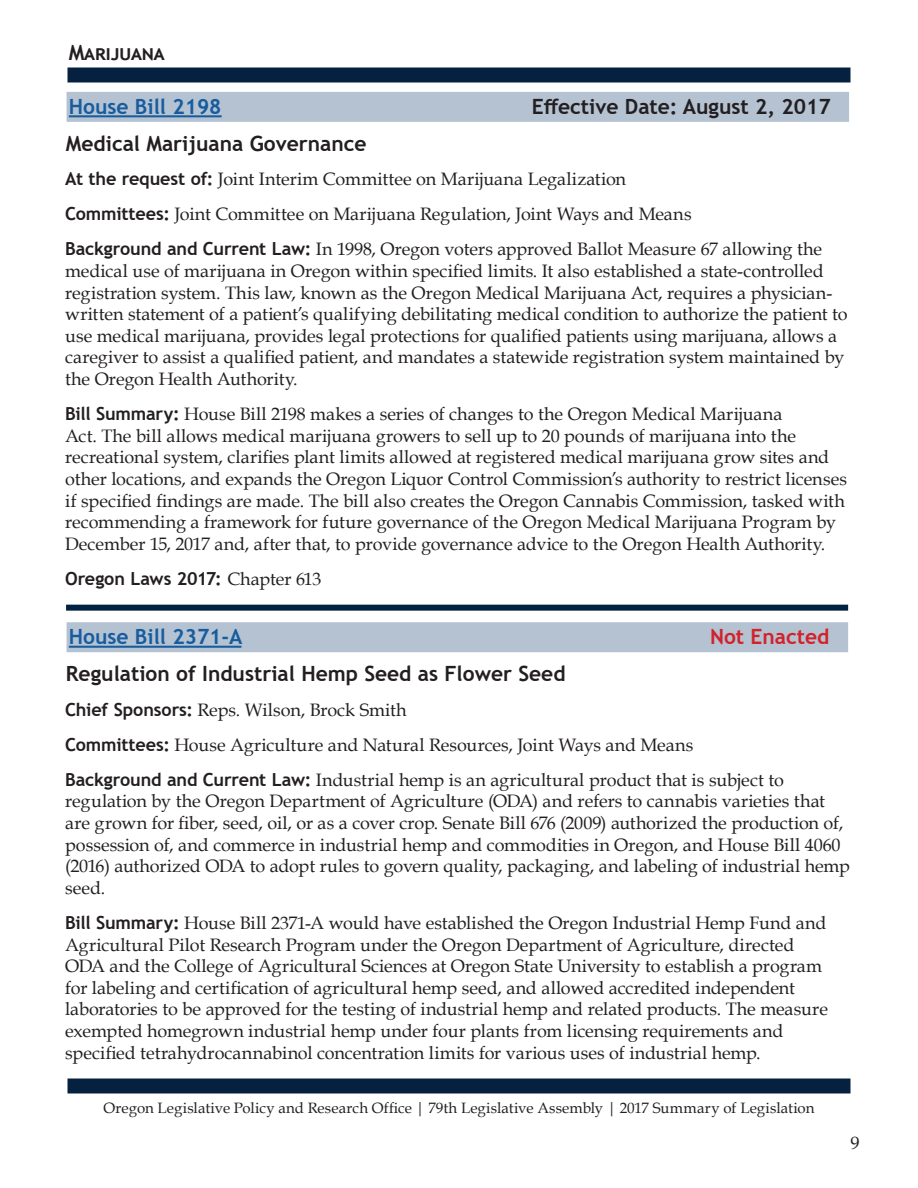
<style>
.page{position:relative;width:918px;height:1188px;background:#fff}
.page>*{position:absolute;margin:0;border:0;box-sizing:border-box;transform-origin:0 0}
.t1{font:700 21px "Trebuchet MS";color:#231f20}
.t2{font:700 21px "Trebuchet MS";color:#175d9e}
.t3{font:700 21px "Trebuchet MS";color:#d1232a}
.t4{font:18px/21.6px "Book Antiqua";letter-spacing:-.005em;color:#231f20}
.t5{font:700 18px "Trebuchet MS";letter-spacing:-.005em;color:#231f20}
.t6{font:15px "Book Antiqua";letter-spacing:.005em;color:#231f20}
.s1{font-family:"Trebuchet MS";font-weight:700}
.s2{font-family:"Book Antiqua";font-weight:400}
</style>
<div class="page">
<div style="left:68px;top:68px;width:782px;height:14px;background:#06213f"></div>
<div style="left:68px;top:1078px;width:782px;height:16px;background:#06213f"></div>
<div style="left:67px;top:92px;width:782px;height:30px;background:#b5c2d2"></div>
<hr style="left:69px;top:115px;width:153px;height:2px;background:#175d9e">
<div style="left:67px;top:622px;width:781px;height:30px;background:#b5c2d2"></div>
<hr style="left:69px;top:646px;width:172px;height:2px;background:#175d9e">
<div style="left:66px;top:605px;width:782px;height:6px;background:#002141"></div>
<p class="t1" style="left:69px;top:39px;width:98px">Marijuana</p>
<p class="t2" style="left:69px;top:93px;width:154px">House Bill 2198</p>
<p class="t1" style="left:532px;top:93px;width:300px">Effective Date: August 2, 2017</p>
<p class="t1" style="left:66px;top:130px;width:302px">Medical Marijuana Governance</p>
<p class="t4" style="left:65px;top:161px;width:759px;line-height:35.1px"><span class="s1">At the request of:</span> Joint Interim Committee on Marijuana Legalization<br><span class="s1">Committees:</span> Joint Committee on Marijuana Regulation, Joint Ways and Means<br><span class="s1">Background and Current Law:</span> In 1998, Oregon voters approved Ballot Measure 67 allowing the</p>
<p class="t4" style="left:65px;top:260px;width:784px">medical use of marijuana in Oregon within specified limits. It also established a state-controlled registration system. This law, known as the Oregon Medical Marijuana Act, requires a physician&shy;written statement of a patient’s qualifying debilitating medical condition to authorize the patient to use medical marijuana, provides legal protections for qualified patients using marijuana, allows a caregiver to assist a qualified patient, and mandates a statewide registration system maintained by the Oregon Health Authority.</p>
<p class="t4" style="left:65px;top:403px;width:783px"><span class="s1">Bill Summary:</span> House Bill 2198 makes a series of changes to the Oregon Medical Marijuana<br>Act. The bill allows medical marijuana growers to sell up to 20 pounds of marijuana into the recreational system, clarifies plant limits allowed at registered medical marijuana grow sites and other locations, and expands the Oregon Liquor Control Commission’s authority to restrict licenses if specified findings are made. The bill also creates the Oregon Cannabis Commission, tasked with recommending a framework for future governance of the Oregon Medical Marijuana Program by December 15, 2017 and, after that, to provide governance advice to the Oregon Health Authority.</p>
<p class="t5" style="left:65px;top:567px;width:258px">Oregon Laws 2017: <span class="s2">Chapter 613</span></p>
<p class="t2" style="left:69px;top:623px;width:175px">House Bill 2371-A</p>
<p class="t3" style="left:710px;top:623px;width:121px">Not Enacted</p>
<p class="t1" style="left:66px;top:661px;width:501px">Regulation of Industrial Hemp Seed as Flower Seed</p>
<p class="t4" style="left:65px;top:692px;width:720px;line-height:35.1px"><span class="s1">Chief Sponsors:</span> Reps. Wilson, Brock Smith<br><span class="s1">Committees:</span> House Agriculture and Natural Resources, Joint Ways and Means<br><span class="s1">Background and Current Law:</span> Industrial hemp is an agricultural product that is subject to</p>
<p class="t4" style="left:65px;top:790px;width:786px">regulation by the Oregon Department of Agriculture (ODA) and refers to cannabis varieties that are grown for fiber, seed, oil, or as a cover crop. Senate Bill 676 (2009) authorized the production of, possession of, and commerce in industrial hemp and commodities in Oregon, and House Bill 4060 (2016) authorized ODA to adopt rules to govern quality, packaging, and labeling of industrial hemp seed.</p>
<p class="t4" style="left:65px;top:912px;width:764px"><span class="s1">Bill Summary:</span> House Bill 2371-A would have established the Oregon Industrial Hemp Fund and Agricultural Pilot Research Program under the Oregon Department of Agriculture, directed ODA and the College of Agricultural Sciences at Oregon State University to establish a program for labeling and certification of agricultural hemp seed, and allowed accredited independent laboratories to be approved for the testing of industrial hemp and related products. The measure exempted homegrown industrial hemp under four plants from licensing requirements and specified tetrahydrocannabinol concentration limits for various uses of industrial hemp.</p>
<p class="t6" style="left:104px;top:1097px;width:712px">Oregon Legislative Policy and Research Office | 79th Legislative Assembly | 2017 Summary of Legislation</p>
<p class="t4" style="left:850px;top:1131px;width:10px">9</p>
</div>
